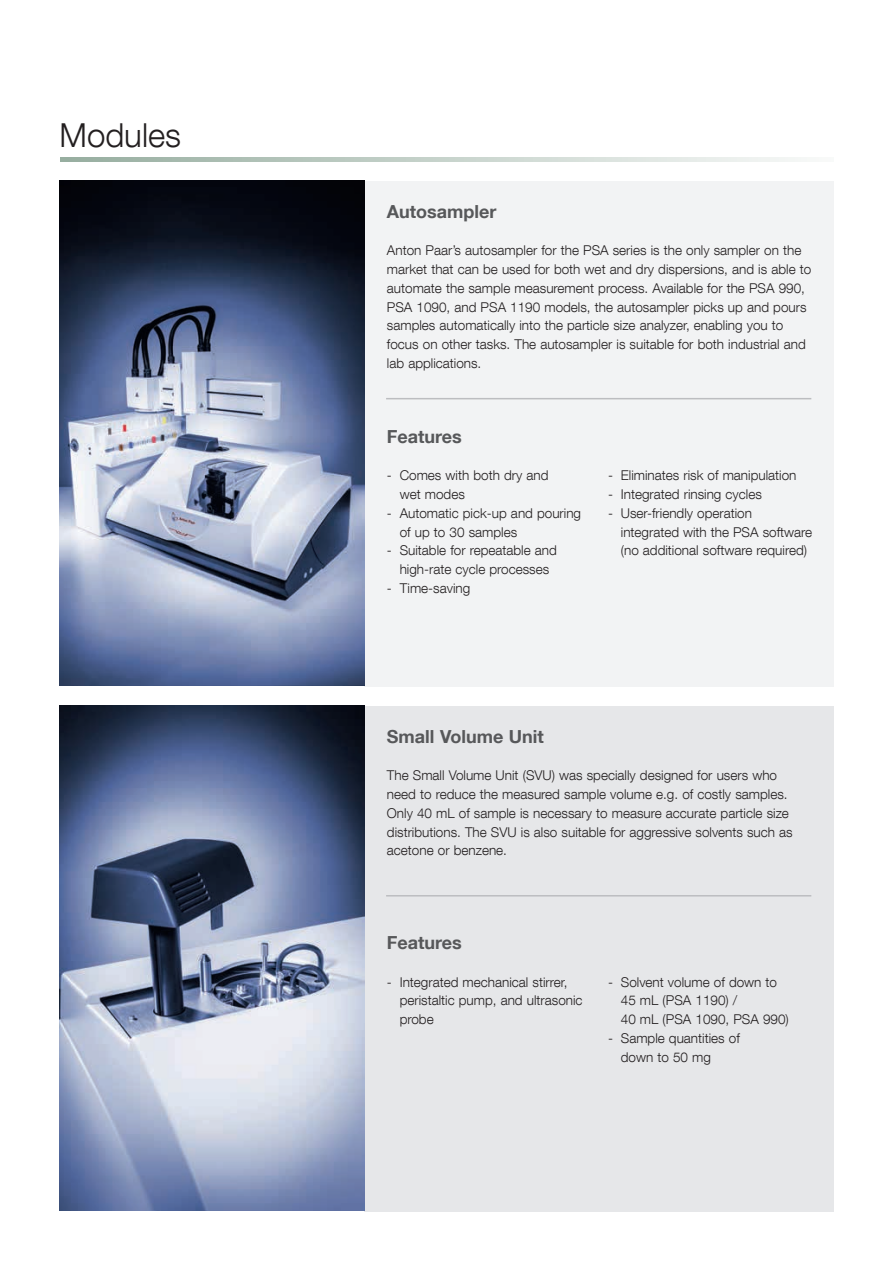
<style>
.page{position:relative;width:893px;height:1263px;background:#fff}
.page>*{position:absolute;margin:0;border:0;box-sizing:border-box;transform-origin:0 0}
.t1{font:300 33px "Helvetica Neue LT Com";color:#231f20}
.t2{font:700 18px "Helvetica Neue LT Com";color:#57585a}
.t3{font:300 13.5px/18.8px "Helvetica Neue LT Com";color:#231f20}
</style>
<div class="page">
<svg style="left:60px;top:157px;width:741px;height:5px;background:#c5d2ca"></svg>
<div style="left:364px;top:181px;width:469px;height:506px;background:#f2f3f4"></div>
<div style="left:364px;top:706px;width:469px;height:506px;background:#e6e7e9"></div>
<img style="left:60px;top:181px;width:304px;height:505px">
<img style="left:60px;top:706px;width:304px;height:505px">
<hr style="left:386px;top:398px;width:425px;height:1px;background:#bcbdc0">
<hr style="left:386px;top:895px;width:425px;height:1px;background:#bcbdc0">
<h1 class="t1" style="left:60px;top:115px;width:123px">Modules</h1>
<h2 class="t2" style="left:387px;top:200px;width:111px">Autosampler</h2>
<p class="t3" style="left:387px;top:241px;width:426px">Anton Paar’s autosampler for the PSA series is the only sampler on the market that can be used for both wet and dry dispersions, and is able to automate the sample measurement process. Available for the PSA 990, PSA 1090, and PSA 1190 models, the autosampler picks up and pours samples automatically into the particle size analyzer, enabling you to focus on other tasks. The autosampler is suitable for both industrial and lab applications.</p>
<h2 class="t2" style="left:387px;top:425px;width:77px">Features</h2>
<p class="t3" style="left:400px;top:466px;width:150px;text-indent:-13px">- Comes with both dry and wet modes</p>
<p class="t3" style="left:400px;top:503px;width:183px;text-indent:-13px">- Automatic pick-up and pouring of up to 30 samples</p>
<p class="t3" style="left:387px;top:541px;width:171px;text-align:center">- Suitable for repeatable and high-rate cycle processes</p>
<p class="t3" style="left:387px;top:578px;width:85px">- Time-saving</p>
<p class="t3" style="left:608px;top:466px;width:190px">- Eliminates risk of manipulation</p>
<p class="t3" style="left:608px;top:485px;width:155px">- Integrated rinsing cycles</p>
<p class="t3" style="left:621px;top:503px;width:193px;text-indent:-13px">- User-friendly operation integrated with the PSA software (no additional software required)</p>
<h2 class="t2" style="left:387px;top:725px;width:158px">Small Volume Unit</h2>
<p class="t3" style="left:387px;top:766px;width:407px">The Small Volume Unit (SVU) was specially designed for users who need to reduce the measured sample volume e.g. of costly samples.<br>Only 40 mL of sample is necessary to measure accurate particle size distributions. The SVU is also suitable for aggressive solvents such as acetone or benzene.</p>
<h2 class="t2" style="left:387px;top:931px;width:77px">Features</h2>
<p class="t3" style="left:400px;top:972px;width:184px;text-indent:-13px">- Integrated mechanical stirrer, peristaltic pump, and ultrasonic probe</p>
<p class="t3" style="left:621px;top:972px;width:169px;text-indent:-13px">- Solvent volume of down to<br>45 mL (PSA 1190) /<br>40 mL (PSA 1090, PSA 990)</p>
<p class="t3" style="left:621px;top:1028px;width:121px;text-indent:-13px">- Sample quantities of down to 50 mg</p>
</div>
